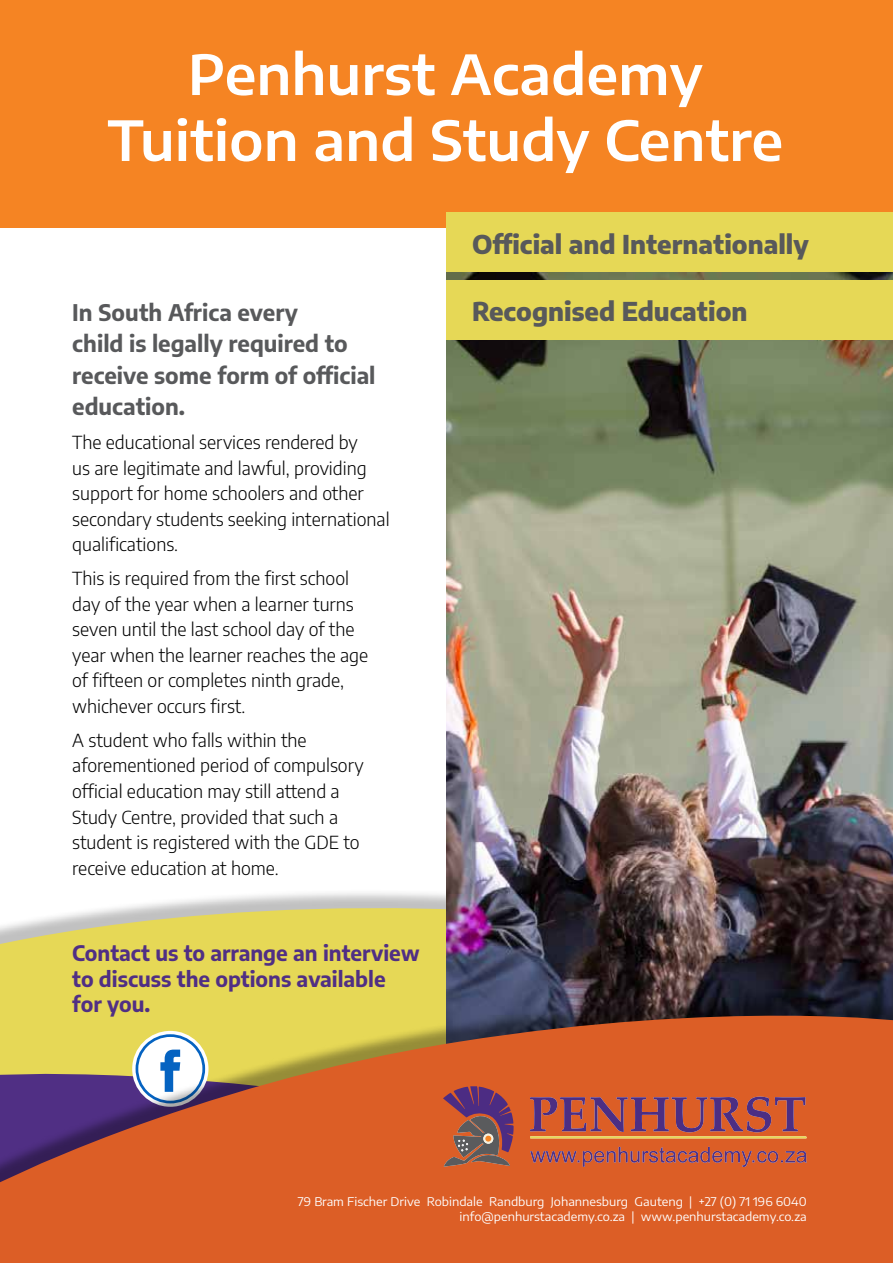
<style>
.page{position:relative;width:893px;height:1263px;background:#fff}
.page>*{position:absolute;margin:0;border:0;box-sizing:border-box;transform-origin:0 0}
.t1{font:600 54.9px/66px "Encode Sans Semi Expanded";color:#fff;text-align:center}
.t2{font:800 25.5px "Encode Sans";color:#58595b}
.t3{font:700 22.5px/31.5px "Encode Sans";color:#58595b}
.t4{font:700 21px/25.5px "Encode Sans";color:#502f84}
.t5{font:300 18px/25.5px "Encode Sans";color:#000}
.t6{font:12px/14.4px "Encode Sans Semi Expanded";color:#fff;text-align:right}
</style>
<div class="page">
<svg style="left:0;top:895px;width:446px;height:101px;background:#e4d974"></svg>
<img style="left:446px;top:272px;width:447px;height:724px">
<div style="left:0;top:0;width:893px;height:227px;background:#f58423"></div>
<svg style="left:0;top:999px;width:893px;height:264px;background:#c96b36"></svg>
<svg style="left:443px;top:1086px;width:364px;height:81px;background:#b65a44"></svg>
<div style="left:485px;top:1135px;width:6px;height:7px;background:#f58423;border-radius:50%"></div>
<div style="left:446px;top:213px;width:447px;height:59px;background:#e6d856"></div>
<div style="left:446px;top:280px;width:447px;height:60px;background:#e6d856"></div>
<h1 class="t1" style="left:107px;top:38px;width:677px">Penhurst Academy<br>Tuition and Study Centre</h1>
<h2 class="t2" style="left:472px;top:224px;width:338px">Official and Internationally</h2>
<p class="t3" style="left:72px;top:295px;width:227px">In South Africa every</p>
<h2 class="t2" style="left:472px;top:292px;width:277px">Recognised Education</h2>
<p class="t3" style="left:72px;top:327px;width:305px">child is legally required to receive some form of official education.</p>
<p class="t5" style="left:72px;top:429px;width:319px">The educational services rendered by<br>us are legitimate and lawful, providing support for home schoolers and other secondary students seeking international qualifications.</p>
<p class="t5" style="left:72px;top:565px;width:297px">This is required from the first school day of the year when a learner turns seven until the last school day of the year when the learner reaches the age of fifteen or completes ninth grade, whichever occurs first.</p>
<p class="t5" style="left:72px;top:727px;width:293px">A student who falls within the aforementioned period of compulsory official education may still attend a Study Centre, provided that such a student is registered with the GDE to receive education at home.</p>
<p class="t4" style="left:72px;top:939px;width:349px">Contact us to arrange an interview to discuss the options available for you.</p>
<p class="t6" style="left:298px;top:1194px;width:510px">79 Bram Fischer Drive Robindale Randburg Johannesburg Gauteng | +27 (0) 71 196 6040 info@penhurstacademy.co.za | www.penhurstacademy.co.za</p>
</div>
